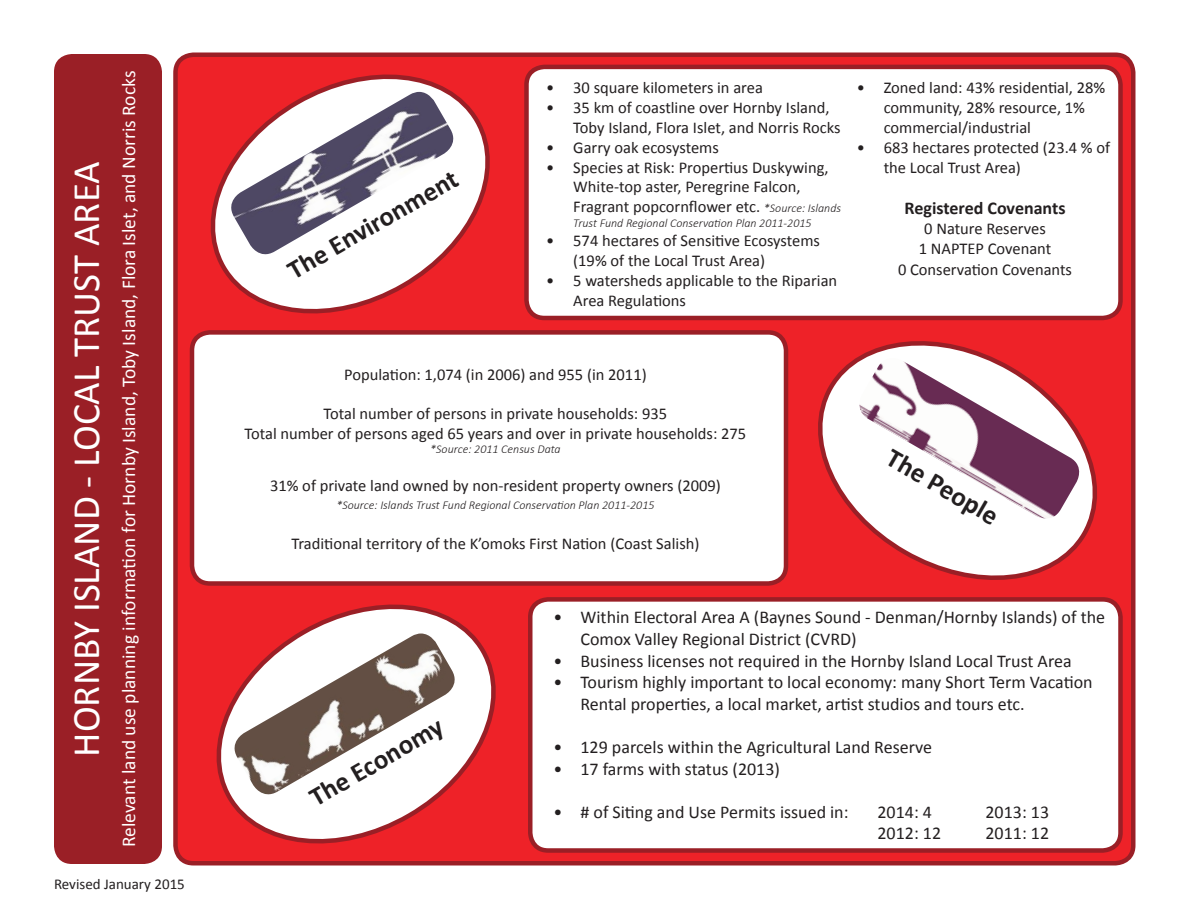
<style>
.page{position:relative;width:1188px;height:918px;background:#fff}
.page>*{position:absolute;margin:0;border:0;box-sizing:border-box;transform-origin:0 0}
.t1{font:39px "Calibri";color:#fff}
.t2{font:700 27px "Calibri";color:#231f20}
.t3{font:19.5px "Calibri";color:#fff}
.t4{font:18px/21.6px "Calibri";color:#231f20}
.t5{font:700 18px "Calibri";color:#231f20}
.t6{font:16.5px/19.8px "Calibri";color:#231f20}
.t7{font:15px "Calibri";color:#231f20}
.t8{font:italic 300 12px "Calibri";color:#231f20}
.s1{font-weight:300;font-style:italic;font-size:12px}
</style>
<div class="page">
<div style="left:176px;top:55px;width:957px;height:808px;background:#ee2228;border-radius:18px"></div>
<div style="left:173px;top:52px;width:963px;height:814px;border:4px solid #9a1f26;border-radius:18px"></div>
<div style="left:526px;top:67px;width:594px;height:251px;background:#fff;border-radius:18px"></div>
<div style="left:524px;top:65px;width:599px;height:255px;border:4px solid #9a1f26;border-radius:18px"></div>
<div style="left:192px;top:332px;width:594px;height:252px;background:#fff;border-radius:18px"></div>
<div style="left:190px;top:330px;width:598px;height:256px;border:4px solid #9a1f26;border-radius:18px"></div>
<div style="left:530px;top:599px;width:590px;height:251px;background:#fff;border-radius:18px"></div>
<div style="left:528px;top:597px;width:595px;height:256px;border:4px solid #9a1f26;border-radius:18px"></div>
<svg style="left:210px;top:74px;width:280px;height:240px"></svg>
<img style="left:225px;top:92px;width:234px;height:168px">
<svg style="left:216px;top:604px;width:280px;height:240px"></svg>
<img style="left:228px;top:634px;width:233px;height:167px">
<svg style="left:795px;top:341px;width:317px;height:258px"></svg>
<img style="left:853px;top:358px;width:233px;height:167px">
<div style="left:54px;top:54px;width:108px;height:810px;background:#9a1f26;border-radius:18px"></div>
<p class="t3" style="left:116px;top:847px;width:778px;rotate:-90deg">Relevant land use planning information for Hornby Island, Toby Island, Flora Islet, and Norris Rocks</p>
<p class="t7" style="left:54px;top:874px;width:132px">Revised January 2015</p>
<p class="t1" style="left:61px;top:757px;width:597px;rotate:-90deg">HORNBY ISLAND - LOCAL TRUST AREA</p>
<p class="t2" style="left:281px;top:257px;width:193px;rotate:-30deg">The Environment</p>
<p class="t6" style="left:546px;top:78px;width:218px">• 30 square kilometers in area</p>
<p class="t6" style="left:573px;top:98px;width:269px;text-indent:-27px">• 35 km of coastline over Hornby Island,<br>Toby Island, Flora Islet, and Norris Rocks</p>
<p class="t6" style="left:546px;top:137px;width:174px">• Garry oak ecosystems</p>
<p class="t6" style="left:573px;top:157px;width:269px;text-indent:-27px">• Species at Risk: Propertius Duskywing,<br>White-top aster, Peregrine Falcon,<br>Fragrant popcornflower etc. <span class="s1">*Source: Islands</span></p>
<p class="t8" style="left:573px;top:215px;width:240px">Trust Fund Regional Conservation Plan 2011-2015</p>
<p class="t6" style="left:573px;top:231px;width:248px;text-indent:-27px">• 574 hectares of Sensitive Ecosystems (19% of the Local Trust Area)</p>
<p class="t6" style="left:573px;top:271px;width:265px;text-indent:-27px">• 5 watersheds applicable to the Riparian<br>Area Regulations</p>
<p class="t6" style="left:884px;top:78px;width:223px;text-indent:-27px">• Zoned land: 43% residential, 28% community, 28% resource, 1% commercial/industrial</p>
<p class="t6" style="left:884px;top:137px;width:228px;text-indent:-27px">• 683 hectares protected (23.4 % of the Local Trust Area)</p>
<p class="t5" style="left:905px;top:196px;width:162px">Registered Covenants</p>
<p class="t6" style="left:924px;top:218px;width:123px">0 Nature Reserves</p>
<p class="t6" style="left:919px;top:238px;width:134px">1 NAPTEP Covenant</p>
<p class="t6" style="left:898px;top:260px;width:176px">0 Conservation Covenants</p>
<p class="t6" style="left:344px;top:364px;width:304px">Population: 1,074 (in 2006) and 955 (in 2011)</p>
<p class="t6" style="left:324px;top:404px;width:345px">Total number of persons in private households: 935</p>
<p class="t6" style="left:245px;top:424px;width:503px">Total number of persons aged 65 years and over in private households: 275</p>
<p class="t8" style="left:430px;top:442px;width:132px">*Source: 2011 Census Data</p>
<p class="t6" style="left:270px;top:476px;width:452px">31% of private land owned by non-resident property owners (2009)</p>
<p class="t8" style="left:336px;top:498px;width:320px">*Source: Islands Trust Fund Regional Conservation Plan 2011-2015</p>
<p class="t6" style="left:291px;top:533px;width:410px">Traditional territory of the K’omoks First Nation (Coast Salish)</p>
<p class="t2" style="left:897px;top:441px;width:126px;rotate:30deg">The People</p>
<p class="t2" style="left:303px;top:784px;width:151px;rotate:-30deg">The Economy</p>
<p class="t4" style="left:580px;top:607px;width:526px;text-indent:-27px">• Within Electoral Area A (Baynes Sound - Denman/Hornby Islands) of the<br>Comox Valley Regional District (CVRD)</p>
<p class="t4" style="left:554px;top:650px;width:520px">• Business licenses not required in the Hornby Island Local Trust Area</p>
<p class="t4" style="left:580px;top:671px;width:514px;text-indent:-27px">• Tourism highly important to local economy: many Short Term Vacation<br>Rental properties, a local market, artist studios and tours etc.</p>
<p class="t4" style="left:554px;top:736px;width:380px">• 129 parcels within the Agricultural Land Reserve</p>
<p class="t4" style="left:554px;top:758px;width:228px">• 17 farms with status (2013)</p>
<p class="t4" style="left:554px;top:801px;width:297px">• # of Siting and Use Permits issued in:</p>
<p class="t4" style="left:878px;top:801px;width:56px">2014: 4</p>
<p class="t4" style="left:986px;top:801px;width:65px">2013: 13</p>
<p class="t4" style="left:878px;top:823px;width:65px">2012: 12</p>
<p class="t4" style="left:986px;top:823px;width:65px">2011: 12</p>
</div>
